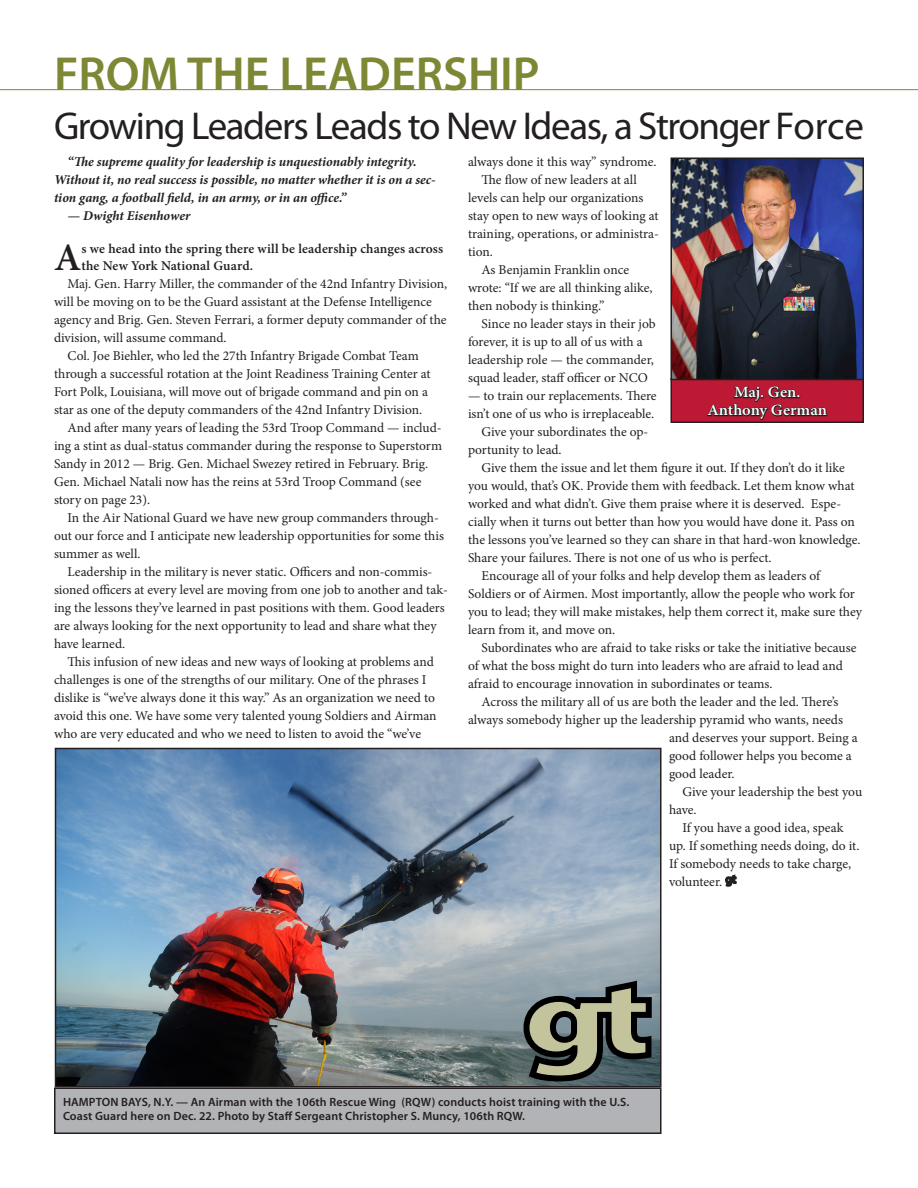
<style>
.page{position:relative;width:918px;height:1188px;background:#fff}
.page>*{position:absolute;margin:0;border:0;box-sizing:border-box;transform-origin:0 0}
.ARMY_leadership{font:600 48px "Myriad Pro";color:#7e8733}
.section_feature_titl{font:39px "Myriad Pro";letter-spacing:-.035em;color:#231f20}
.article_lead-in{font:600 38.85px "Minion Pro";color:#231f20}
.t1{font:600 15.6px "Minion Pro";letter-spacing:-.005em;color:#fff;scale:1.05 1}
.body_main{font:13.5px/18px "Minion Pro";letter-spacing:-.005em;color:#231f20}
.body_main-2{font:italic 700 13.5px/18px "Minion Pro";letter-spacing:-.005em;color:#231f20}
.article_lead-in-2{font:600 13.5px/16.5px "Minion Pro";letter-spacing:.01em;color:#231f20}
.photo_caption{font:600 12px/14.4px "Myriad Pro";letter-spacing:.01em;color:#231f20}
</style>
<div class="page">
<svg style="left:725px;top:875px;width:12px;height:12px"></svg>
<hr style="left:0;top:89px;width:918px;height:1px;background:#7e8733">
<div style="left:671px;top:379px;width:192px;height:43px;background:#bd1934"></div>
<svg style="left:707px;top:386px;width:121px;height:34px"></svg>
<div style="left:670px;top:378px;width:194px;height:45px;border:2px solid #231f20"></div>
<img style="left:673px;top:161px;width:188px;height:216px">
<div style="left:670px;top:158px;width:194px;height:222px;border:2px solid #231f20"></div>
<img style="left:58px;top:751px;width:601px;height:334px">
<div style="left:55px;top:748px;width:607px;height:340px;border:2px solid #231f20"></div>
<div style="left:55px;top:1088px;width:606px;height:45px;background:#b2b3b7"></div>
<div style="left:54px;top:1088px;width:608px;height:46px;border:2px solid #231f20"></div>
<svg style="left:520px;top:977px;width:135px;height:108px;background:#6b736a"></svg>
<p class="ARMY_leadership" style="left:54px;top:43px;width:487px">FROM THE LEADERSHIP</p>
<p class="section_feature_titl" style="left:54px;top:102px;width:811px">Growing Leaders Leads to New Ideas, a Stronger Force</p>
<p class="body_main-2" style="left:54px;top:153px;width:383px;text-indent:14px">“The supreme quality for leadership is unquestionably integrity.<br>Without it, no real success is possible, no matter whether it is on a sec&shy;tion gang, a football field, in an army, or in an office.”</p>
<p class="body_main-2" style="left:68px;top:207px;width:124px">— Dwight Eisenhower</p>
<p class="article_lead-in" style="left:54px;top:231px;width:29px">A</p>
<p class="article_lead-in-2" style="left:82px;top:241px;width:363px">s we head into the spring there will be leadership changes across the New York National Guard.</p>
<p class="body_main" style="left:54px;top:275px;width:395px;text-indent:14px">Maj. Gen. Harry Miller, the commander of the 42nd Infantry Division, will be moving on to be the Guard assistant at the Defense Intelligence agency and Brig. Gen. Steven Ferrari, a former deputy commander of the division, will assume command.</p>
<p class="body_main" style="left:54px;top:347px;width:378px;text-indent:14px">Col. Joe Biehler, who led the 27th Infantry Brigade Combat Team through a successful rotation at the Joint Readiness Training Center at Fort Polk, Louisiana, will move out of brigade command and pin on a star as one of the deputy commanders of the 42nd Infantry Division.</p>
<p class="body_main" style="left:54px;top:419px;width:390px;text-indent:14px">And after many years of leading the 53rd Troop Command — includ&shy;ing a stint as dual-status commander during the response to Superstorm Sandy in 2012 — Brig. Gen. Michael Swezey retired in February. Brig.<br>Gen. Michael Natali now has the reins at 53rd Troop Command (see story on page 23).</p>
<p class="body_main" style="left:54px;top:509px;width:392px;text-indent:14px">In the Air National Guard we have new group commanders through&shy;out our force and I anticipate new leadership opportunities for some this summer as well.</p>
<p class="body_main" style="left:54px;top:563px;width:395px;text-indent:14px">Leadership in the military is never static. Officers and non-commis&shy;sioned officers at every level are moving from one job to another and tak&shy;ing the lessons they’ve learned in past positions with them. Good leaders are always looking for the next opportunity to lead and share what they have learned.</p>
<p class="body_main" style="left:54px;top:653px;width:384px;text-indent:14px">This infusion of new ideas and new ways of looking at problems and challenges is one of the strengths of our military. One of the phrases I dislike is “we’ve always done it this way.” As an organization we need to avoid this one. We have some very talented young Soldiers and Airman who are very educated and who we need to listen to avoid the “we’ve</p>
<p class="body_main" style="left:468px;top:153px;width:190px">always done it this way” syndrome.</p>
<p class="body_main" style="left:468px;top:171px;width:192px;text-indent:14px">The flow of new leaders at all levels can help our organizations stay open to new ways of looking at training, operations, or administra&shy;tion.</p>
<p class="body_main" style="left:468px;top:261px;width:186px;text-indent:14px">As Benjamin Franklin once wrote: “If we are all thinking alike, then nobody is thinking.”</p>
<p class="body_main" style="left:468px;top:315px;width:189px;text-indent:14px">Since no leader stays in their job forever, it is up to all of us with a leadership role — the commander, squad leader, staff officer or NCO</p>
<p class="body_main" style="left:468px;top:387px;width:190px">— to train our replacements. There isn’t one of us who is irreplaceable.</p>
<p class="body_main" style="left:468px;top:423px;width:182px;text-indent:14px">Give your subordinates the op&shy;portunity to lead.</p>
<p class="body_main" style="left:468px;top:459px;width:394px;text-indent:14px">Give them the issue and let them figure it out. If they don’t do it like you would, that’s OK. Provide them with feedback. Let them know what worked and what didn’t. Give them praise where it is deserved. Espe&shy;cially when it turns out better than how you would have done it. Pass on the lessons you’ve learned so they can share in that hard-won knowledge.<br>Share your failures. There is not one of us who is perfect.</p>
<p class="body_main" style="left:468px;top:567px;width:396px;text-indent:14px">Encourage all of your folks and help develop them as leaders of Soldiers or of Airmen. Most importantly, allow the people who work for you to lead; they will make mistakes, help them correct it, make sure they learn from it, and move on.</p>
<p class="body_main" style="left:468px;top:639px;width:390px;text-indent:14px">Subordinates who are afraid to take risks or take the initiative because of what the boss might do turn into leaders who are afraid to lead and afraid to encourage innovation in subordinates or teams.</p>
<p class="body_main" style="left:482px;top:693px;width:359px">Across the military all of us are both the leader and the led. There’s</p>
<p class="body_main" style="left:468px;top:711px;width:376px">always somebody higher up the leadership pyramid who wants, needs</p>
<p class="body_main" style="left:669px;top:729px;width:190px">and deserves your support. Being a</p>
<p class="body_main" style="left:669px;top:747px;width:184px">good follower helps you become a</p>
<p class="body_main" style="left:669px;top:765px;width:67px">good leader.</p>
<p class="body_main" style="left:669px;top:783px;width:195px;text-indent:14px">Give your leadership the best you have.</p>
<p class="body_main" style="left:669px;top:819px;width:192px;text-indent:14px">If you have a good idea, speak up. If something needs doing, do it.<br>If somebody needs to take charge, volunteer.</p>
<p class="t1" style="left:734px;top:382px;width:65px">Maj. Gen.</p>
<p class="t1" style="left:707px;top:400px;width:115px">Anthony German</p>
<p class="photo_caption" style="left:63px;top:1094px;width:568px">HAMPTON BAYS, N.Y. — An Airman with the 106th Rescue Wing (RQW) conducts hoist training with the U.S.<br>Coast Guard here on Dec. 22. Photo by Staff Sergeant Christopher S. Muncy, 106th RQW.</p>
</div>
